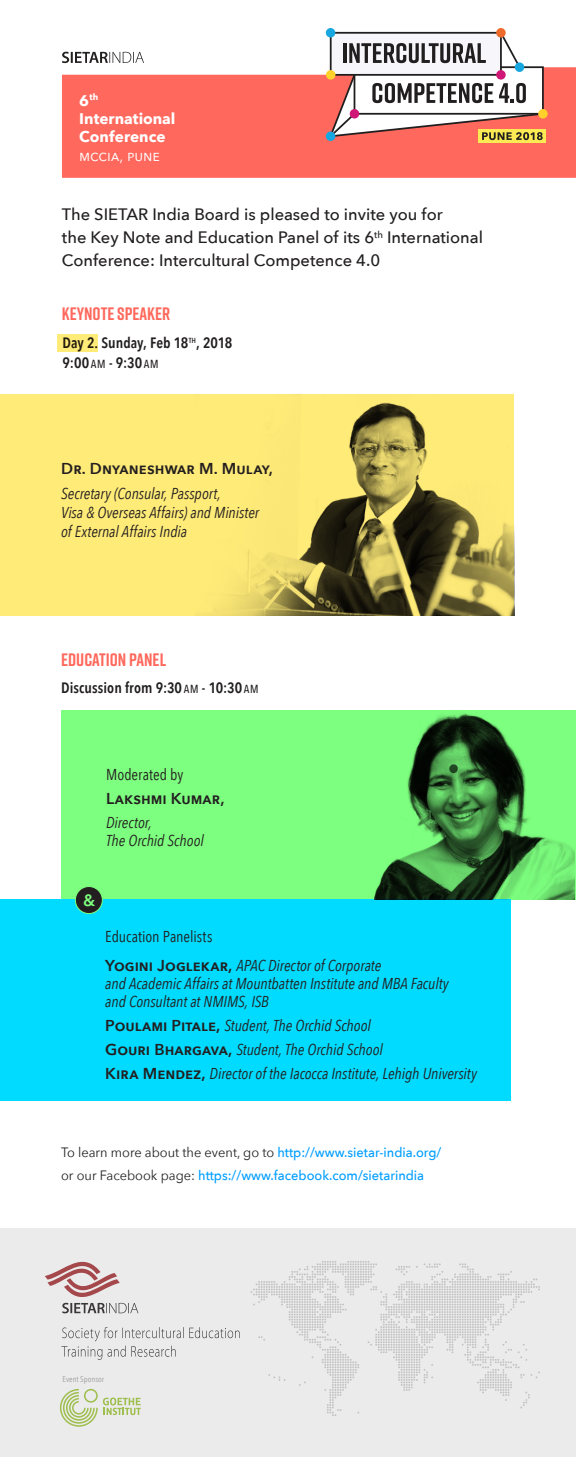
<style>
.page{position:relative;width:576px;height:1457px;background:#fff}
.page>*{position:absolute;margin:0;border:0;box-sizing:border-box;transform-origin:0 0}
.t1{font:500 21.52px "Avenir Next";color:#7dff7f}
.t2{font:700 18px "Rift";color:#ff685c}
.t3{font:500 16.5px/23.1px "Avenir Next";color:#211e1f}
.t4{font:italic 15.75px/18px "Avenir Next Condensed";letter-spacing:-.005em;color:#231f20}
.t5{font:600 15.75px "Avenir Next";letter-spacing:.005em;color:#231f20}
.t6{font:15.75px "Avenir Next Condensed";color:#231f20}
.t7{font:700 15.38px/18.5px "Avenir Next";color:#fff}
.t8{font:15.38px "Avenir Next";letter-spacing:-.01em;color:#fff}
.t9{font:600 15px/19.5px "Avenir Next Condensed";color:#211e1f}
.t10{font:500 13.5px/23.1px "Avenir Next";color:#009eff;scale:.95 1}
.t11{font:700 8.93px "Avenir Next";color:#fff}
.t12{font:8.25px "Avenir Next Condensed";letter-spacing:.005em;color:#9e9d9e}
.s1{font-size:15.38px}
.s2{font-weight:400}
.s3{font-style:normal}
.s4{font-family:"Avenir Next";font-weight:600;font-style:normal}
.s5{font-weight:400;color:#211e1f}
</style>
<div class="page">
<div style="left:62px;top:67px;width:514px;height:111px;background:#ff685c"></div>
<svg style="left:326px;top:28px;width:9px;height:10px"></svg>
<div style="left:538px;top:109px;width:10px;height:9px;background:#ffd12a;border-radius:50%"></div>
<svg style="left:326px;top:70px;width:9px;height:10px"></svg>
<svg style="left:496px;top:28px;width:10px;height:10px"></svg>
<svg style="left:326px;top:131px;width:9px;height:10px"></svg>
<div style="left:478px;top:129px;width:68px;height:14px;background:#fbea53"></div>
<svg style="left:328px;top:30px;width:217px;height:110px"></svg>
<svg style="left:62px;top:52px;width:82px;height:11px"></svg>
<div style="left:0;top:394px;width:514px;height:221px;background:#ffeb78"></div>
<div style="left:61px;top:710px;width:514px;height:189px;background:#7dff7f"></div>
<img style="left:214px;top:402px;width:300px;height:213px">
<div style="left:58px;top:334px;width:40px;height:17px;background:#ffeb78"></div>
<div style="left:0;top:899px;width:511px;height:201px;background:#00dbff"></div>
<div style="left:75px;top:886px;width:27px;height:27px;background:#231f20;border-radius:50%"></div>
<div style="left:75px;top:886px;width:28px;height:27px;border:1px solid #7dff7f;border-radius:50%"></div>
<img style="left:374px;top:713px;width:200px;height:186px">
<svg style="left:0;top:1228px;width:576px;height:228px;background:#e6e6e5"></svg>
<p class="t11" style="left:79px;top:90px;width:21px"><span class="s1">6</span>th</p>
<p class="t7" style="left:79px;top:109px;width:98px">International<br>Conference</p>
<p class="t8" style="left:79px;top:142px;width:82px">MCCIA, PUNE</p>
<p class="t3" style="left:62px;top:202px;width:423px">The SIETAR India Board is pleased to invite you for<br>the Key Note and Education Panel of its 6<sup>th</sup> International<br>Conference: Intercultural Competence 4.0</p>
<p class="t2" style="left:62px;top:301px;width:110px">KEYNOTE SPEAKER</p>
<p class="t9" style="left:63px;top:333px;width:171px">Day 2. Sunday, Feb 18<sup>TH</sup>, 2018<br>9:00<span class="s2">AM</span> - 9:30<span class="s2">AM</span></p>
<p class="t5" style="left:61px;top:455px;width:213px">DR. DNYANESHWAR M. MULAY,</p>
<p class="t4" style="left:61px;top:484px;width:199px;line-height:18.8px">Secretary (Consular, Passport,<br>Visa &amp; Overseas Affairs) and Minister of External Affairs India</p>
<p class="t2" style="left:61px;top:647px;width:106px">EDUCATION PANEL</p>
<p class="t9" style="left:61px;top:677px;width:199px">Discussion from 9:30<span class="s2">AM</span> - 10:30<span class="s2">AM</span></p>
<p class="t6" style="left:106px;top:760px;width:79px">Moderated by</p>
<p class="t5" style="left:106px;top:784px;width:120px">LAKSHMI KUMAR,</p>
<p class="t4" style="left:106px;top:813px;width:99px">Director,<br>The Orchid School</p>
<h1 class="t1" style="left:82px;top:879px;width:15px">&amp;</h1>
<p class="t4" style="left:105px;top:921px;width:277px;line-height:29.2px"><span class="s3">Education Panelists<br></span><span class="s4">YOGINI JOGLEKAR,</span> APAC Director of Corporate</p>
<p class="t4" style="left:105px;top:974px;width:345px">and Academic Affairs at Mountbatten Institute and MBA Faculty and Consultant at NMIMS, ISB</p>
<p class="t4" style="left:105px;top:1013px;width:373px;line-height:24px"><span class="s4">POULAMI PITALE,</span> Student, The Orchid School<br><span class="s4">GOURI BHARGAVA,</span> Student, The Orchid School<br><span class="s4">KIRA MENDEZ,</span> Director of the Iacocca Institute, Lehigh University</p>
<p class="t10" style="left:61px;top:1140px;width:402px"><span class="s5">To learn more about the event, go to</span> http://www.sietar-india.org/ <span class="s5">or our Facebook page:</span> https://www.facebook.com/sietarindia</p>
<p class="t12" style="left:63px;top:1372px;width:43px">Event Sponsor</p>
</div>
